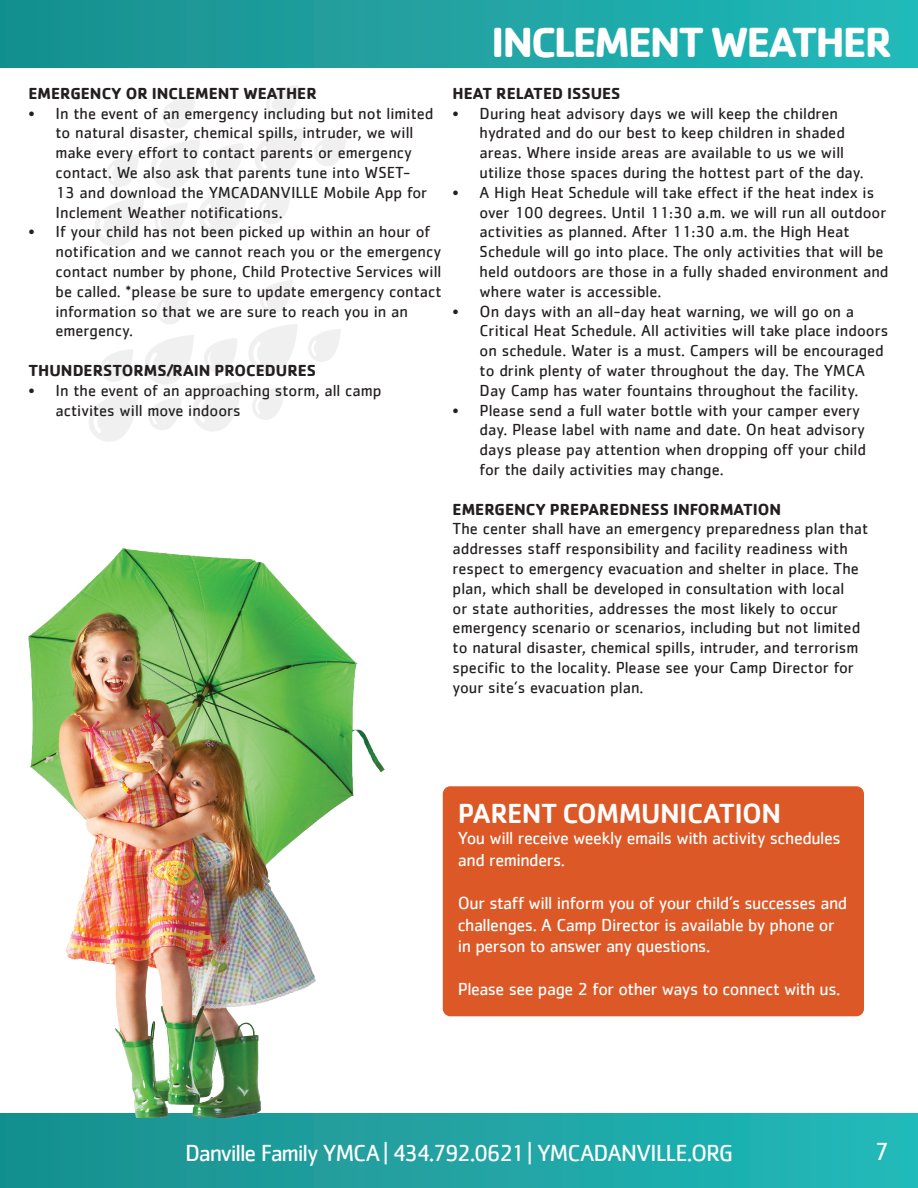
<style>
.page{position:relative;width:918px;height:1188px;background:#fff}
.page>*{position:absolute;margin:0;border:0;box-sizing:border-box;transform-origin:0 0}
.t1{font:700 43.5px "Cachet";letter-spacing:-.05em;color:#fff}
.t2{font:500 28.5px "Cachet";letter-spacing:-.02em;color:#fff}
.t3{font:25.5px "Cachet";color:#fff}
.t4{font:24px "Cachet";letter-spacing:-.05em;color:#fff}
.t5{font:18px/21.6px "Cachet";letter-spacing:-.025em;color:#fff}
.t6{font:16.5px/19.8px "Cachet";color:#231f20}
.t7{font:700 16.5px "Cachet";color:#231f20}
</style>
<div class="page">
<div style="left:0;top:0;width:918px;height:68px;background:linear-gradient(to right,#1a8e8e,#23b9b9)"></div>
<div style="left:0;top:1114px;width:918px;height:74px;background:linear-gradient(to right,#1a8e8e,#23b9b9)"></div>
<img style="left:130px;top:143px;width:160px;height:97px">
<img style="left:186px;top:86px;width:161px;height:115px">
<img style="left:124px;top:339px;width:160px;height:96px">
<img style="left:180px;top:281px;width:161px;height:115px">
<img style="left:18px;top:547px;width:383px;height:571px">
<div style="left:443px;top:786px;width:421px;height:230px;background:#dd5827;border-radius:8px"></div>
<p class="t7" style="left:28px;top:83px;width:290px">EMERGENCY OR INCLEMENT WEATHER</p>
<p class="t6" style="left:56px;top:103px;width:380px;text-indent:-27px">• In the event of an emergency including but not limited to natural disaster, chemical spills, intruder, we will make every effort to contact parents or emergency contact. We also ask that parents tune into WSET-13 and download the YMCADANVILLE Mobile App for Inclement Weather notifications.</p>
<p class="t6" style="left:56px;top:222px;width:388px;text-indent:-27px">• If your child has not been picked up within an hour of notification and we cannot reach you or the emergency contact number by phone, Child Protective Services will be called. *please be sure to update emergency contact information so that we are sure to reach you in an emergency.</p>
<p class="t7" style="left:28px;top:360px;width:289px">THUNDERSTORMS/RAIN PROCEDURES</p>
<p class="t6" style="left:56px;top:380px;width:328px;text-indent:-27px">• In the event of an approaching storm, all camp activites will move indoors</p>
<p class="t1" style="left:491px;top:14px;width:402px">INCLEMENT WEATHER</p>
<p class="t7" style="left:453px;top:83px;width:169px">HEAT RELATED ISSUES</p>
<p class="t6" style="left:480px;top:103px;width:386px;text-indent:-27px">• During heat advisory days we will keep the children hydrated and do our best to keep children in shaded areas. Where inside areas are available to us we will utilize those spaces during the hottest part of the day.</p>
<p class="t6" style="left:480px;top:182px;width:410px;text-indent:-27px">• A High Heat Schedule will take effect if the heat index is over 100 degrees. Until 11:30 a.m. we will run all outdoor activities as planned. After 11:30 a.m. the High Heat Schedule will go into place. The only activities that will be held outdoors are those in a fully shaded environment and where water is accessible.</p>
<p class="t6" style="left:480px;top:301px;width:410px;text-indent:-27px">• On days with an all-day heat warning, we will go on a Critical Heat Schedule. All activities will take place indoors on schedule. Water is a must. Campers will be encouraged to drink plenty of water throughout the day. The YMCA Day Camp has water fountains throughout the facility.</p>
<p class="t6" style="left:480px;top:400px;width:388px;text-indent:-27px">• Please send a full water bottle with your camper every day. Please label with name and date. On heat advisory days please pay attention when dropping off your child for the daily activities may change.</p>
<p class="t7" style="left:453px;top:498px;width:330px">EMERGENCY PREPAREDNESS INFORMATION</p>
<p class="t6" style="left:453px;top:519px;width:417px">The center shall have an emergency preparedness plan that addresses staff responsibility and facility readiness with respect to emergency evacuation and shelter in place. The plan, which shall be developed in consultation with local<br>or state authorities, addresses the most likely to occur emergency scenario or scenarios, including but not limited to natural disaster, chemical spills, intruder, and terrorism specific to the locality. Please see your Camp Director for your site’s evacuation plan.</p>
<p class="t2" style="left:458px;top:796px;width:325px">PARENT COMMUNICATION</p>
<p class="t5" style="left:458px;top:827px;width:384px">You will receive weekly emails with activity schedules and reminders.</p>
<p class="t5" style="left:458px;top:892px;width:391px">Our staff will inform you of your child’s successes and challenges. A Camp Director is available by phone or in person to answer any questions.</p>
<p class="t5" style="left:458px;top:978px;width:384px">Please see page 2 for other ways to connect with us.</p>
<h3 class="t4" style="left:185px;top:1139px;width:549px">Danville Family YMCA | 434.792.0621 | YMCADANVILLE.ORG</h3>
<h3 class="t3" style="left:874px;top:1137px;width:16px">7</h3>
</div>
